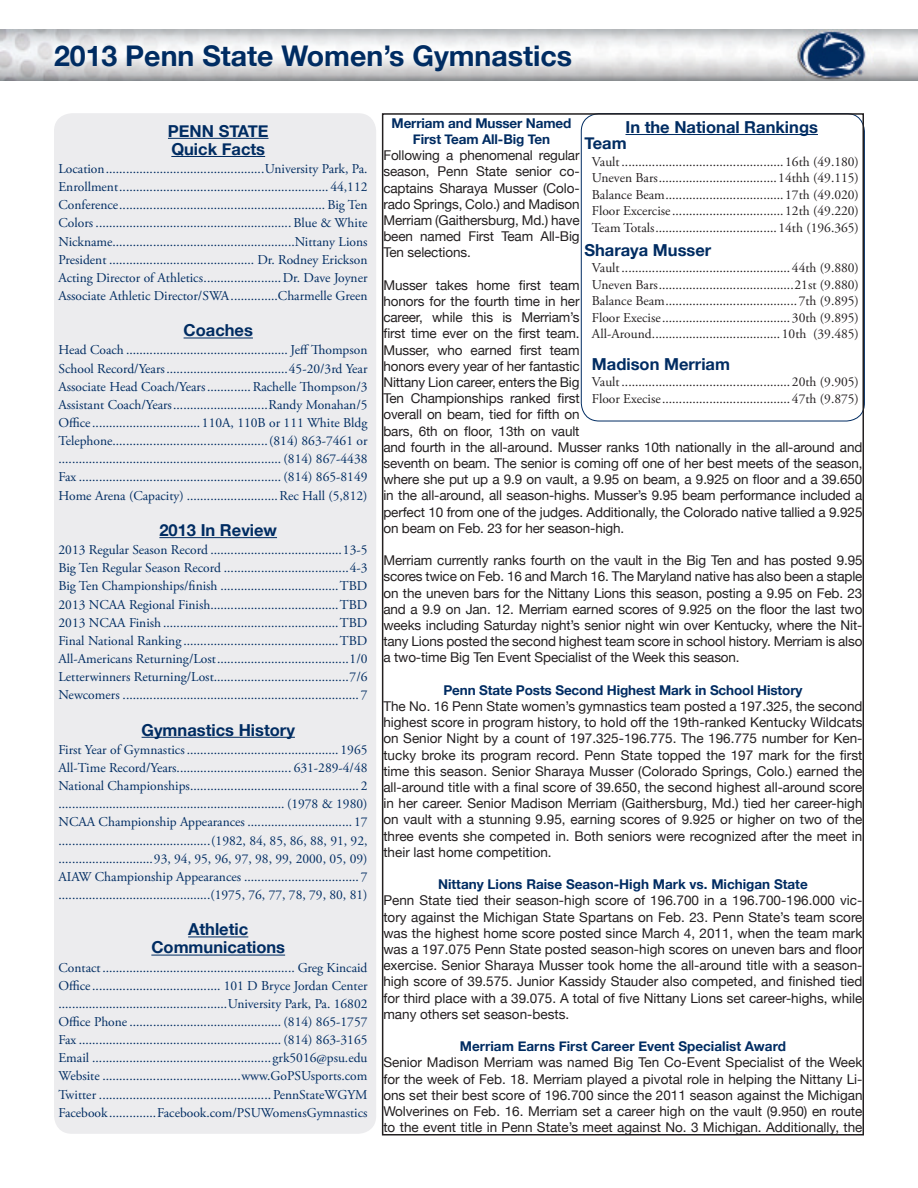
<style>
.page{position:relative;width:918px;height:1188px;background:#fff}
.page>*{position:absolute;margin:0;border:0;box-sizing:border-box;transform-origin:0 0}
.t1{font:700 28.5px "Helvetica Neue";color:#002c62}
.t2{font:700 16.5px/18.1px "Helvetica Neue";color:#002c62}
.t3{font:13.5px/18.1px "Adobe Garamond Pro";color:#002c62;text-align:justify}
.t4{font:13.5px/16.2px "Helvetica Neue";color:#231f20}
.t5{font:13.5px/16.5px "Adobe Garamond Pro";color:#231f20;text-align:justify}
.t6{font:700 13.5px "Helvetica Neue";letter-spacing:-.01em;color:#002c62}
.s1{font-weight:700;color:#002c62}
</style>
<div class="page">
<div style="left:54px;top:113px;width:322px;height:1021px;background:#ececee;border-radius:18px"></div>
<hr style="left:168px;top:138px;width:101px;height:1px;background:#002c62">
<hr style="left:171px;top:156px;width:94px;height:1px;background:#002c62">
<hr style="left:184px;top:338px;width:69px;height:1px;background:#002c62">
<hr style="left:159px;top:537px;width:118px;height:1px;background:#002c62">
<hr style="left:142px;top:737px;width:153px;height:1px;background:#002c62">
<hr style="left:188px;top:937px;width:60px;height:1px;background:#002c62">
<hr style="left:151px;top:955px;width:134px;height:1px;background:#002c62">
<img style="left:0;top:30px;width:918px;height:51px">
<hr style="left:625px;top:134px;width:193px;height:1px;background:#002c62">
<p class="t1" style="left:54px;top:38px;width:520px">2013 Penn State Women’s Gymnastics</p>
<p class="t2" style="left:168px;top:121px;width:102px">PENN STATE<br>Quick Facts</p>
<p class="t3" style="left:58px;top:160px;width:311px">Location...............................................University Park, Pa.<br>Enrollment.............................................................. 44,112<br>Conference............................................................. Big Ten Colors .......................................................... Blue &amp; White Nickname......................................................Nittany Lions President ........................................... Dr. Rodney Erickson Acting Director of Athletics.......................Dr. Dave Joyner Associate Athletic Director/SWA..............Charmelle Green</p>
<p class="t2" style="left:184px;top:321px;width:71px">Coaches</p>
<p class="t3" style="left:58px;top:342px;width:311px">Head Coach ................................................ Jeff Thompson School Record/Years....................................45-20/3rd Year Associate Head Coach/Years.............Rachelle Thompson/3<br>Assistant Coach/Years............................Randy Monahan/5<br>Office................................ 110A, 110B or 111 White Bldg Telephone..............................................(814) 863-7461 or .................................................................. (814) 867-4438<br>Fax ............................................................ (814) 865-8149<br>Home Arena (Capacity) ...........................Rec Hall (5,812)</p>
<p class="t2" style="left:159px;top:521px;width:119px">2013 In Review</p>
<p class="t3" style="left:58px;top:541px;width:311px">2013 Regular Season Record .......................................13-5<br>Big Ten Regular Season Record .....................................4-3<br>Big Ten Championships/finish ...................................TBD 2013 NCAA Regional Finish......................................TBD 2013 NCAA Finish ....................................................TBD Final National Ranking ..............................................TBD All-Americans Returning/Lost.......................................1/0<br>Letterwinners Returning/Lost........................................7/6<br>Newcomers ...................................................................... 7</p>
<p class="t2" style="left:142px;top:720px;width:155px">Gymnastics History</p>
<p class="t3" style="left:58px;top:741px;width:311px">First Year of Gymnastics............................................. 1965<br>All-Time Record/Years.................................. 631-289-4/48<br>National Championships.................................................. 2 ................................................................... (1978 &amp; 1980)<br>NCAA Championship Appearances ............................... 17 .............................................(1982, 84, 85, 86, 88, 91, 92, ............................93, 94, 95, 96, 97, 98, 99, 2000, 05, 09)<br>AIAW Championship Appearances .................................. 7 .............................................(1975, 76, 77, 78, 79, 80, 81)</p>
<p class="t2" style="left:151px;top:920px;width:135px;text-align:center">Athletic<br>Communications</p>
<p class="t3" style="left:58px;top:959px;width:311px">Contact......................................................... Greg Kincaid Office...................................... 101 D Bryce Jordan Center ..................................................University Park, Pa. 16802<br>Office Phone............................................. (814) 865-1757<br>Fax ............................................................ (814) 863-3165<br>Email .....................................................grk5016@psu.edu Website .........................................www.GoPSUsports.com Twitter ................................................... PennStateWGYM Facebook..............Facebook.com/PSUWomensGymnastics</p>
<p class="t6" style="left:392px;top:115px;width:181px">Merriam and Musser Named</p>
<p class="t6" style="left:413px;top:131px;width:139px">First Team All-Big Ten</p>
<p class="t4" style="left:383px;top:147px;width:198px">Following a phenomenal regular</p>
<p class="t4" style="left:383px;top:163px;width:198px">season, Penn State senior co-</p>
<p class="t4" style="left:383px;top:180px;width:198px">captains Sharaya Musser (Colo-</p>
<p class="t4" style="left:383px;top:196px;width:198px">rado Springs, Colo.) and Madison</p>
<p class="t4" style="left:383px;top:212px;width:198px">Merriam (Gaithersburg, Md.) have</p>
<p class="t4" style="left:383px;top:228px;width:198px">been named First Team All-Big</p>
<p class="t4" style="left:383px;top:244px;width:89px">Ten selections.</p>
<p class="t4" style="left:383px;top:277px;width:481px">Musser takes home first team<br>honors for the fourth time in her<br>career, while this is Merriam’s<br>first time ever on the first team.<br>Musser, who earned first team<br>honors every year of her fantastic<br>Nittany Lion career, enters the Big<br>Ten Championships ranked first<br>overall on beam, tied for fifth on<br>bars, 6th on floor, 13th on vault<br>and fourth in the all-around. Musser ranks 10th nationally in the all-around and seventh on beam. The senior is coming off one of her best meets of the season, where she put up a 9.9 on vault, a 9.95 on beam, a 9.925 on floor and a 39.650 in the all-around, all season-highs. Musser’s 9.95 beam performance included a perfect 10 from one of the judges. Additionally, the Colorado native tallied a 9.925 on beam on Feb. 23 for her season-high.</p>
<p class="t4" style="left:383px;top:552px;width:481px;text-align:justify">Merriam currently ranks fourth on the vault in the Big Ten and has posted 9.95 scores twice on Feb. 16 and March 16. The Maryland native has also been a staple on the uneven bars for the Nittany Lions this season, posting a 9.95 on Feb. 23 and a 9.9 on Jan. 12. Merriam earned scores of 9.925 on the floor the last two weeks including Saturday night’s senior night win over Kentucky, where the Nit&shy;tany Lions posted the second highest team score in school history. Merriam is also a two-time Big Ten Event Specialist of the Week this season.</p>
<p class="t4" style="left:383px;top:682px;width:481px;text-indent:60px"><span class="s1">Penn State Posts Second Highest Mark in School History<br></span>The No. 16 Penn State women’s gymnastics team posted a 197.325, the second highest score in program history, to hold off the 19th-ranked Kentucky Wildcats on Senior Night by a count of 197.325-196.775. The 196.775 number for Ken&shy;tucky broke its program record. Penn State topped the 197 mark for the first time this season. Senior Sharaya Musser (Colorado Springs, Colo.) earned the all-around title with a final score of 39.650, the second highest all-around score in her career. Senior Madison Merriam (Gaithersburg, Md.) tied her career-high on vault with a stunning 9.95, earning scores of 9.925 or higher on two of the three events she competed in. Both seniors were recognized after the meet in their last home competition.</p>
<p class="t4" style="left:383px;top:876px;width:481px;text-indent:55px"><span class="s1">Nittany Lions Raise Season-High Mark vs. Michigan State<br></span>Penn State tied their season-high score of 196.700 in a 196.700-196.000 vic&shy;tory against the Michigan State Spartans on Feb. 23. Penn State’s team score was the highest home score posted since March 4, 2011, when the team mark was a 197.075 Penn State posted season-high scores on uneven bars and floor exercise. Senior Sharaya Musser took home the all-around title with a season&shy;high score of 39.575. Junior Kassidy Stauder also competed, and finished tied for third place with a 39.075. A total of five Nittany Lions set career-highs, while many others set season-bests.</p>
<p class="t4" style="left:383px;top:1038px;width:481px;text-align:center"><span class="s1">Merriam Earns First Career Event Specialist Award<br></span>Senior Madison Merriam was named Big Ten Co-Event Specialist of the Week for the week of Feb. 18. Merriam played a pivotal role in helping the Nittany Li&shy;ons set their best score of 196.700 since the 2011 season against the Michigan Wolverines on Feb. 16. Merriam set a career high on the vault (9.950) en route to the event title in Penn State’s meet against No. 3 Michigan. Additionally, the</p>
<p class="t2" style="left:584px;top:118px;width:235px;line-height:16.5px;text-indent:41px">In the National Rankings<br>Team</p>
<p class="t5" style="left:592px;top:154px;width:269px">Vault................................................16th (49.180)<br>Uneven Bars...................................14thh (49.115)<br>Balance Beam...................................17th (49.020)<br>Floor Excercise.................................12th (49.220)<br>Team Totals....................................14th (196.365)</p>
<p class="t2" style="left:584px;top:241px;width:128px">Sharaya Musser</p>
<p class="t5" style="left:592px;top:260px;width:269px">Vault..................................................44th (9.880)<br>Uneven Bars........................................21st (9.880)<br>Balance Beam.......................................7th (9.895)<br>Floor Execise......................................30th (9.895)<br>All-Around......................................10th (39.485)</p>
<p class="t2" style="left:592px;top:355px;width:140px">Madison Merriam</p>
<p class="t5" style="left:592px;top:374px;width:268px">Vault..................................................20th (9.905)<br>Floor Execise......................................47th (9.875)</p>
</div>
